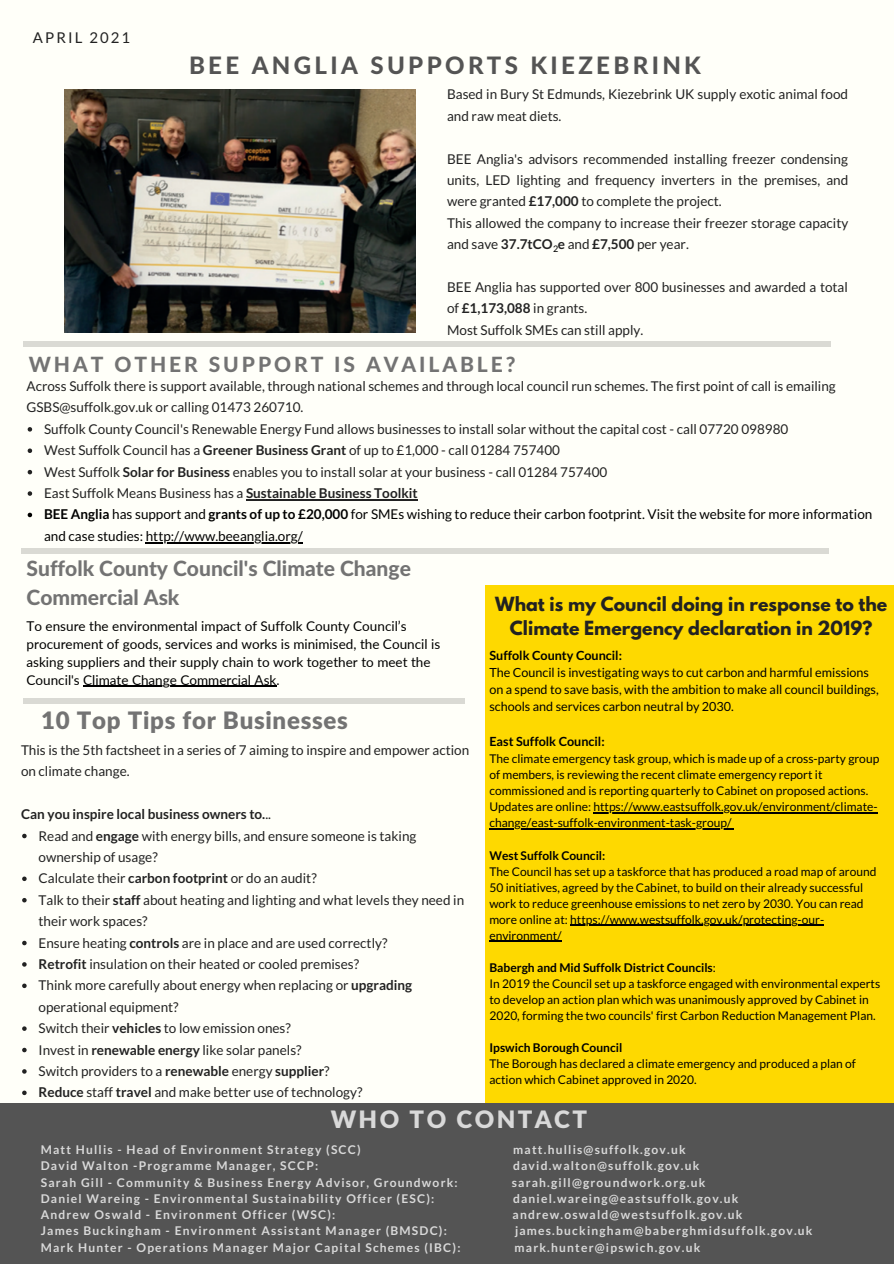
<style>
.page{position:relative;width:894px;height:1264px;background:#fff}
.page>*{position:absolute;margin:0;border:0;box-sizing:border-box;transform-origin:0 0}
.t1{font:800 24px "Lato Latin";letter-spacing:.14em;color:#545454}
.t2{font:900 24px "Lato Latin";letter-spacing:.03em;color:#737373}
.t3{font:900 24px "Lato Latin";letter-spacing:.1em;color:#d9d9d9}
.t4{font:800 21px/29.2px "Lato Latin";color:#737373}
.t5{font:800 21px "Lato Latin";letter-spacing:.14em;color:#737373}
.t6{font:700 17.25px/23.5px "League Spartan";color:#222;text-align:center}
.t7{font:14.85px "Lato";letter-spacing:.14em;color:#222}
.t8{font:13.5px/21.5px "Lato";color:#222}
.t9{font:13.5px/18px "Lato";color:#000}
.t10{font:700 13.5px "Lato";color:#222}
.t11{font:12.6px/17px "Lato";color:#000}
.t12{font:700 12.6px "Lato";color:#000}
.t13{font:12px/16px "Lato";color:#000}
.t14{font:700 12px "Lato";letter-spacing:.1em;color:#d9d9d9}
.t15{font:700 12px "Lato";color:#000}
.t16{font:9px "Lato";color:#000}
.s1{font-weight:700}
.s2{font-weight:400}
</style>
<div class="page">
<div style="left:0;top:0;width:893px;height:1263px;background:#fffff9"></div>
<svg style="left:22px;top:833px;width:5px;height:5px"></svg>
<svg style="left:22px;top:876px;width:5px;height:5px"></svg>
<svg style="left:22px;top:898px;width:5px;height:4px"></svg>
<svg style="left:22px;top:940px;width:5px;height:5px"></svg>
<svg style="left:22px;top:962px;width:5px;height:4px"></svg>
<svg style="left:22px;top:983px;width:5px;height:5px"></svg>
<svg style="left:22px;top:1026px;width:5px;height:4px"></svg>
<svg style="left:22px;top:1047px;width:5px;height:5px"></svg>
<svg style="left:22px;top:1069px;width:5px;height:4px"></svg>
<svg style="left:22px;top:1090px;width:5px;height:5px"></svg>
<div style="left:23px;top:341px;width:807px;height:6px;background:#dadad4"></div>
<div style="left:23px;top:697px;width:441px;height:6px;background:#dadad4"></div>
<img style="left:64px;top:90px;width:352px;height:243px">
<div style="left:486px;top:585px;width:407px;height:537px;background:#fed900"></div>
<hr style="left:593px;top:812px;width:284px;height:1px;background:#000">
<hr style="left:489px;top:828px;width:242px;height:1px;background:#000">
<hr style="left:570px;top:924px;width:253px;height:1px;background:#000">
<hr style="left:489px;top:940px;width:72px;height:1px;background:#000">
<svg style="left:28px;top:427px;width:4px;height:4px"></svg>
<svg style="left:28px;top:448px;width:4px;height:5px"></svg>
<svg style="left:28px;top:470px;width:4px;height:4px"></svg>
<svg style="left:28px;top:491px;width:4px;height:5px"></svg>
<hr style="left:246px;top:499px;width:171px;height:1px;background:#222">
<svg style="left:28px;top:512px;width:4px;height:5px"></svg>
<hr style="left:146px;top:542px;width:157px;height:1px;background:#000">
<div style="left:0;top:1103px;width:893px;height:160px;background:#545454"></div>
<hr style="left:83px;top:686px;width:193px;height:1px;background:#000">
<div style="left:21px;top:548px;width:807px;height:5px;background:#dadad4"></div>
<p class="t7" style="left:33px;top:28px;width:99px">APRIL 2021</p>
<p class="t1" style="left:189px;top:55px;width:513px">BEE ANGLIA SUPPORTS KIEZEBRINK</p>
<p class="t8" style="left:447px;top:83px;width:402px">Based in Bury St Edmunds, Kiezebrink UK supply exotic animal food and raw meat diets.</p>
<p class="t8" style="left:447px;top:148px;width:402px;text-align:justify">BEE Anglia's advisors recommended installing freezer condensing units, LED lighting and frequency inverters in the premises, and were granted <span class="s1">£17,000</span> to complete the project.</p>
<p class="t8" style="left:447px;top:212px;width:402px">This allowed the company to increase their freezer storage capacity and save <span class="s1">37.7tCO e</span> and <span class="s1">£7,500</span> per year.</p>
<p class="t8" style="left:447px;top:276px;width:402px">BEE Anglia has supported over 800 businesses and awarded a total of <span class="s1">£1,173,088</span> in grants.</p>
<p class="t8" style="left:447px;top:319px;width:197px">Most Suffolk SMEs can still apply.</p>
<p class="t16" style="left:553px;top:243px;width:7px">2</p>
<p class="t5" style="left:29px;top:354px;width:488px">WHAT OTHER SUPPORT IS AVAILABLE?</p>
<p class="t8" style="left:26px;top:375px;width:810px">Across Suffolk there is support available, through national schemes and through local council run schemes. The first point of call is emailing<br>GSBS@suffolk.gov.uk or calling 01473 260710.</p>
<p class="t8" style="left:44px;top:418px;width:745px">Suffolk County Council's Renewable Energy Fund allows businesses to install solar without the capital cost - call 07720 098980</p>
<p class="t8" style="left:44px;top:439px;width:517px">West Suffolk Council has a <span class="s1">Greener Business Grant</span> of up to £1,000 - call 01284 757400</p>
<p class="t8" style="left:44px;top:460px;width:564px">West Suffolk <span class="s1">Solar for Business</span> enables you to install solar at your business - call 01284 757400</p>
<p class="t8" style="left:44px;top:482px;width:375px">East Suffolk Means Business has a <span class="s1">Sustainable Business Toolkit</span></p>
<p class="t9" style="left:44px;top:503px;width:829px;line-height:21.5px"><span class="s1">BEE Anglia</span> has support and <span class="s1">grants of up to £20,000</span> for SMEs wishing to reduce their carbon footprint. Visit the website for more information and case studies: http://www.beeanglia.org/</p>
<p class="t4" style="left:26px;top:555px;width:386px">Suffolk County Council's Climate Change<br>Commercial Ask</p>
<p class="t9" style="left:26px;top:616px;width:415px">To ensure the environmental impact of Suffolk County Council’s procurement of goods, services and works is minimised, the Council is asking suppliers and their supply chain to work together to meet the Council's Climate Change Commercial Ask.</p>
<p class="t2" style="left:41px;top:709px;width:308px">10 Top Tips for Businesses</p>
<p class="t8" style="left:21px;top:739px;width:449px">This is the 5th factsheet in a series of 7 aiming to inspire and empower action on climate change.</p>
<p class="t10" style="left:21px;top:805px;width:251px">Can you inspire local business owners to.<span class="s2">..</span></p>
<p class="t8" style="left:39px;top:824px;width:379px">Read and <span class="s1">engage</span> with energy bills, and ensure someone is taking ownership of usage?</p>
<p class="t8" style="left:39px;top:867px;width:279px">Calculate their <span class="s1">carbon footprint</span> or do an audit?</p>
<p class="t8" style="left:39px;top:888px;width:427px">Talk to their <span class="s1">staff</span> about heating and lighting and what levels they need in their work spaces?</p>
<p class="t8" style="left:39px;top:931px;width:350px">Ensure heating <span class="s1">controls</span> are in place and are used correctly?</p>
<p class="t8" style="left:39px;top:953px;width:322px"><span class="s1">Retrofit</span> insulation on their heated or cooled premises?</p>
<p class="t8" style="left:39px;top:974px;width:375px">Think more carefully about energy when replacing or <span class="s1">upgrading </span>operational equipment?</p>
<p class="t8" style="left:39px;top:1017px;width:254px">Switch their <span class="s1">vehicles</span> to low emission ones?</p>
<p class="t8" style="left:39px;top:1038px;width:264px">Invest in <span class="s1">renewable energy</span> like solar panels?</p>
<p class="t8" style="left:39px;top:1059px;width:292px">Switch providers to a <span class="s1">renewable</span> energy <span class="s1">supplier</span>?</p>
<p class="t8" style="left:39px;top:1081px;width:325px"><span class="s1">Reduce</span> staff <span class="s1">travel</span> and make better use of technology?</p>
<p class="t6" style="left:495px;top:594px;width:393px">What is my Council doing in response to the<br>Climate Emergency declaration in 2019?</p>
<p class="t12" style="left:489px;top:648px;width:134px">Suffolk County Council:</p>
<p class="t11" style="left:489px;top:664px;width:391px">The Council is investigating ways to cut carbon and harmful emissions on a spend to save basis, with the ambition to make all council buildings, schools and services carbon neutral by 2030.</p>
<p class="t12" style="left:489px;top:734px;width:117px">East Suffolk Council:</p>
<p class="t13" style="left:489px;top:750px;width:391px">The climate emergency task group, which is made up of a cross-party group of members, is reviewing the recent climate emergency report it commissioned and is reporting quarterly to Cabinet on proposed actions.<br>Updates are online: https://www.eastsuffolk.gov.uk/environment/climate&shy;change/east-suffolk-environment-task-group/</p>
<p class="t15" style="left:489px;top:847px;width:117px">West Suffolk Council:</p>
<p class="t13" style="left:489px;top:862px;width:388px">The Council has set up a taskforce that has produced a road map of around 50 initiatives, agreed by the Cabinet, to build on their already successful work to reduce greenhouse emissions to net zero by 2030. You can read more online at: https://www.westsuffolk.gov.uk/protecting-our&shy;environment/</p>
<p class="t15" style="left:489px;top:959px;width:228px">Babergh and Mid Suffolk District Councils<span class="s2">:</span></p>
<p class="t13" style="left:489px;top:975px;width:392px">In 2019 the Council set up a taskforce engaged with environmental experts to develop an action plan which was unanimously approved by Cabinet in<br>2020, forming the two councils' first Carbon Reduction Management Plan.</p>
<p class="t15" style="left:489px;top:1039px;width:134px">Ipswich Borough Council</p>
<p class="t13" style="left:489px;top:1055px;width:368px">The Borough has declared a climate emergency and produced a plan of action which Cabinet approved in 2020.</p>
<p class="t3" style="left:330px;top:1108px;width:258px">WHO TO CONTACT</p>
<p class="t14" style="left:41px;top:1142px;width:321px">Matt Hullis - Head of Environment Strategy (SCC)</p>
<p class="t14" style="left:513px;top:1142px;width:174px">matt.hullis@suffolk.gov.uk</p>
<p class="t14" style="left:41px;top:1158px;width:279px">David Walton -Programme Manager, SCCP:</p>
<p class="t14" style="left:513px;top:1158px;width:188px">david.walton@suffolk.gov.uk</p>
<p class="t14" style="left:41px;top:1174px;width:418px">Sarah Gill - Community &amp; Business Energy Advisor, Groundwork:</p>
<p class="t14" style="left:511px;top:1174px;width:195px">sarah.gill@groundwork.org.uk</p>
<p class="t14" style="left:41px;top:1190px;width:395px">Daniel Wareing - Environmental Sustainability Officer (ESC):</p>
<p class="t14" style="left:513px;top:1190px;width:227px">daniel.wareing@eastsuffolk.gov.uk</p>
<p class="t14" style="left:41px;top:1207px;width:296px">Andrew Oswald - Environment Officer (WSC):</p>
<p class="t14" style="left:512px;top:1207px;width:231px">andrew.oswald@westsuffolk.gov.uk</p>
<p class="t14" style="left:41px;top:1223px;width:407px">James Buckingham - Environment Assistant Manager (BMSDC):</p>
<p class="t14" style="left:515px;top:1223px;width:299px">james.buckingham@baberghmidsuffolk.gov.uk</p>
<p class="t14" style="left:41px;top:1239px;width:421px">Mark Hunter - Operations Manager Major Capital Schemes (IBC):</p>
<p class="t14" style="left:514px;top:1239px;width:187px">mark.hunter@ipswich.gov.uk</p>
</div>
